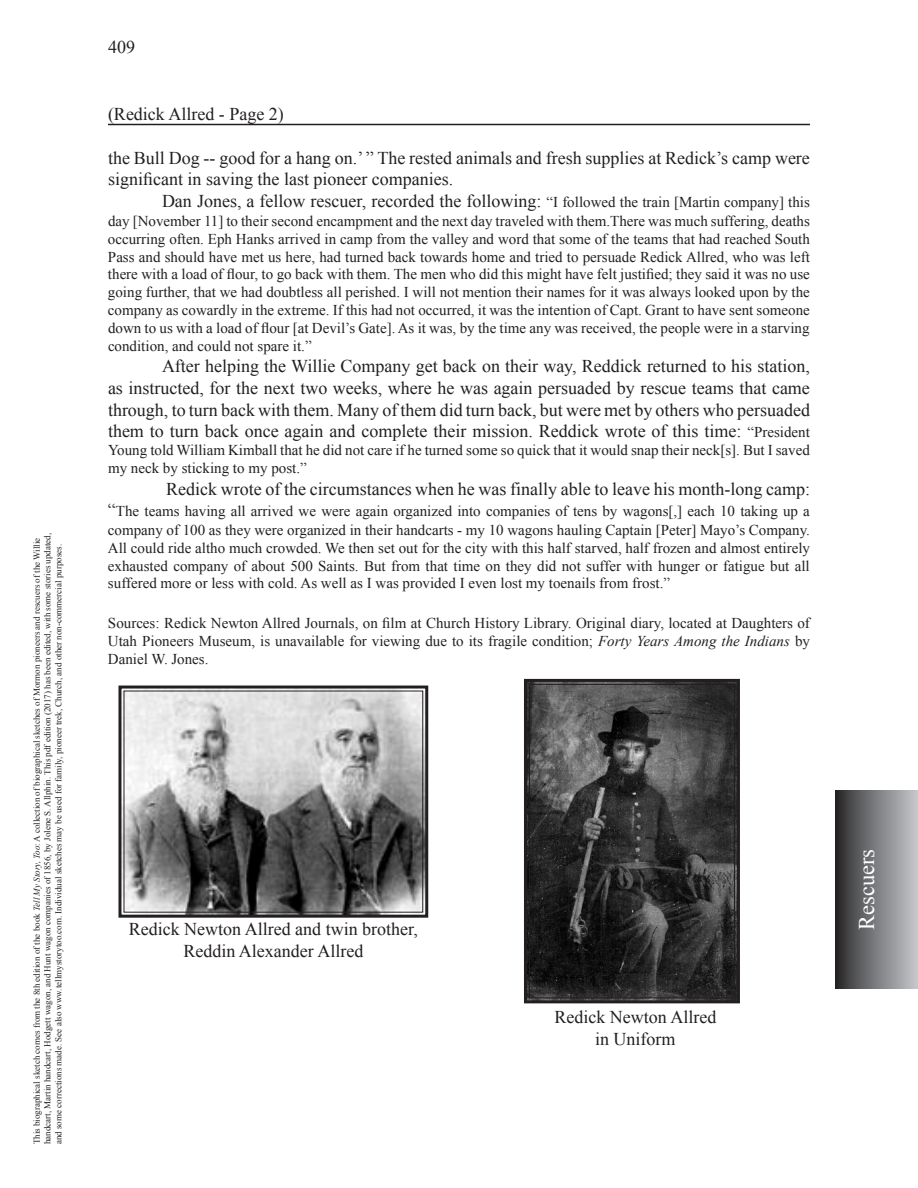
<style>
.page{position:relative;width:918px;height:1188px;background:#fff}
.page>*{position:absolute;margin:0;border:0;box-sizing:border-box;transform-origin:0 0}
.t1{font:22.5px "Times New Roman";color:#fff}
.t2{font:18px/21.6px "Times New Roman";color:#231f20;text-align:justify}
.t3{font:15px/17.9px "Times New Roman";color:#231f20;text-align:justify}
.t4{font:9px/10.8px "Times New Roman";color:#231f20}
.s1{font-style:italic}
.s2{font-size:15px}
.s3{font-size:18px}
</style>
<div class="page">
<div style="left:836px;top:791px;width:82px;height:197px;background:linear-gradient(to right,#2d2d2e,#c7c9cd)"></div>
<hr style="left:108px;top:124px;width:702px;height:1px;background:#231f20">
<svg style="left:118px;top:685px;width:311px;height:233px;background:#8f8f8f"></svg>
<div style="left:123px;top:691px;width:300px;height:222px;border:1px solid #231f20"></div>
<svg style="left:524px;top:678px;width:216px;height:326px;background:#3a3a3a"></svg>
<div style="left:529px;top:684px;width:206px;height:314px;border:1px solid #231f20"></div>
<p class="t4" style="left:31px;top:1144px;width:613px;rotate:-90deg">This biographical sketch comes from the 8th edition of the book <span class="s1">Tell My Story, Too</span>: A collection of biographical sketches of Mormon pioneers and rescuers of the Willie handcart, Martin handcart, Hodgett wagon, and Hunt wagon companies of 1856, by Jolene S. Allphin. This pdf edition (2017) has been edited, with some stories updated, and some corrections made. See also www.tellmystorytoo.com. Individual sketches may be used for family, pioneer trek, Church, and other non-commercial purposes.</p>
<p class="t2" style="left:108px;top:36px;width:28px">409</p>
<p class="t2" style="left:108px;top:103px;width:177px">(Redick Allred - Page 2)</p>
<p class="t2" style="left:108px;top:147px;width:703px">the Bull Dog -- good for a hang on.’ ” The rested animals and fresh supplies at Redick’s camp were</p>
<p class="t2" style="left:108px;top:168px;width:347px">significant in saving the last pioneer companies.</p>
<p class="t2" style="left:162px;top:190px;width:649px">Dan Jones, a fellow rescuer, recorded the following: <span class="s2">“I followed the train [Martin company] this</span></p>
<p class="t3" style="left:108px;top:212px;width:703px">day [November 11] to their second encampment and the next day traveled with them.There was much suffering, deaths occurring often. Eph Hanks arrived in camp from the valley and word that some of the teams that had reached South Pass and should have met us here, had turned back towards home and tried to persuade Redick Allred, who was left there with a load of flour, to go back with them. The men who did this might have felt justified; they said it was no use going further, that we had doubtless all perished. I will not mention their names for it was always looked upon by the company as cowardly in the extreme. If this had not occurred, it was the intention of Capt. Grant to have sent someone down to us with a load of flour [at Devil’s Gate].As it was, by the time any was received, the people were in a starving condition, and could not spare it.”</p>
<p class="t2" style="left:108px;top:355px;width:704px;text-indent:54px">After helping the Willie Company get back on their way, Reddick returned to his station, as instructed, for the next two weeks, where he was again persuaded by rescue teams that came through, to turn back with them. Many of them did turn back, but were met by others who persuaded them to turn back once again and complete their mission. Reddick wrote of this time: <span class="s2">“President</span></p>
<p class="t3" style="left:108px;top:441px;width:703px">Young told William Kimball that he did not care if he turned some so quick that it would snap their neck[s]. But I saved my neck by sticking to my post.”</p>
<p class="t2" style="left:166px;top:478px;width:645px">Redick wrote of the circumstances when he was finally able to leave his month-long camp:</p>
<p class="t3" style="left:108px;top:502px;width:704px"><span class="s3">“</span>The teams having all arrived we were again organized into companies of tens by wagons[,] each 10 taking up a company of 100 as they were organized in their handcarts - my 10 wagons hauling Captain [Peter] Mayo’s Company.<br>All could ride altho much crowded. We then set out for the city with this half starved, half frozen and almost entirely exhausted company of about 500 Saints. But from that time on they did not suffer with hunger or fatigue but all suffered more or less with cold. As well as I was provided I even lost my toenails from frost.”</p>
<p class="t3" style="left:108px;top:614px;width:704px">Sources: Redick Newton Allred Journals, on film at Church History Library. Original diary, located at Daughters of Utah Pioneers Museum, is unavailable for viewing due to its fragile condition; <span class="s1">Forty Years Among the Indians</span> by Daniel W. Jones.</p>
<p class="t2" style="left:129px;top:918px;width:291px;text-align:center">Redick Newton Allred and twin brother,<br>Reddin Alexander Allred</p>
<p class="t2" style="left:554px;top:1006px;width:163px">Redick Newton Allred</p>
<p class="t2" style="left:595px;top:1028px;width:82px">in Uniform</p>
<h1 class="t1" style="left:851px;top:930px;width:83px;rotate:-90deg">Rescuers</h1>
</div>
